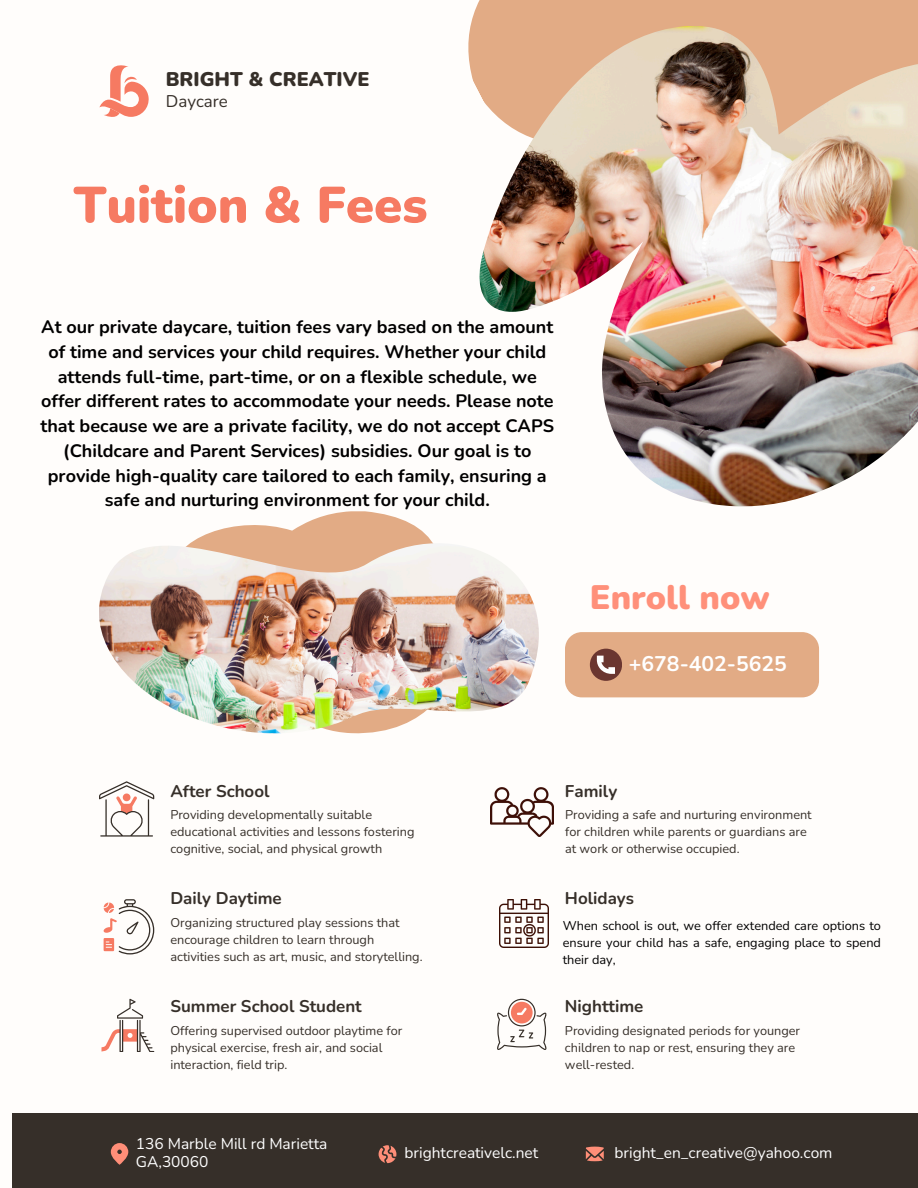
<style>
.page{position:relative;width:918px;height:1188px;background:#fffdfb}
.page>*{position:absolute;margin:0;border:0;box-sizing:border-box;transform-origin:0 0}
.t1{font:900 50.85px "Nunito";color:#f67a62}
.t2{font:900 33.9px "Nunito";color:#ff907a}
.t3{font:700 21.15px "Nunito";color:#fff}
.t4{font:900 19.8px "Nunito";color:#362f29}
.t5{font:700 18px/24.8px "Nunito";color:#000;text-align:center}
.t6{font:700 16.95px "Nunito";color:#362f29}
.t7{font:16.95px "Nunito";color:#362f29}
.t8{font:15.45px/18px "Nunito";color:#fff}
.t9{font:12.75px/17px "Nunito";color:#362f29}
.t10{font:12.75px/17px "Nunito";color:#000;text-align:justify}
</style>
<div class="page">
<svg style="left:99px;top:781px;width:55px;height:55px"></svg>
<svg style="left:103px;top:899px;width:51px;height:55px"></svg>
<svg style="left:101px;top:999px;width:53px;height:53px"></svg>
<svg style="left:497px;top:999px;width:50px;height:51px"></svg>
<div style="left:12px;top:1113px;width:906px;height:75px;background:#362f29"></div>
<svg style="left:586px;top:1147px;width:18px;height:14px"></svg>
<svg style="left:379px;top:1145px;width:17px;height:18px"></svg>
<svg style="left:111px;top:1143px;width:17px;height:21px"></svg>
<div style="left:468px;top:0;width:450px;height:94px;background:#e2ab85"></div>
<img style="left:480px;top:26px;width:438px;height:481px">
<svg style="left:99px;top:65px;width:50px;height:52px"></svg>
<svg style="left:190px;top:511px;width:243px;height:32px;fill:#e2ab85"></svg>
<img style="left:99px;top:543px;width:440px;height:190px">
<div style="left:565px;top:632px;width:254px;height:65px;background:#e2ab85;border-radius:17px"></div>
<div style="left:590px;top:649px;width:32px;height:32px;background:#6b3630;border-radius:50%"></div>
<svg style="left:597px;top:656px;width:18px;height:18px"></svg>
<img style="left:500px;top:899px;width:48px;height:49px">
<img style="left:491px;top:787px;width:63px;height:50px">
<p class="t4" style="left:166px;top:66px;width:205px">BRIGHT &amp; CREATIVE</p>
<p class="t7" style="left:166px;top:90px;width:64px">Daycare</p>
<h5 class="t1" style="left:74px;top:171px;width:355px">Tuition &amp; Fees</h5>
<h5 class="t5" style="left:41px;top:315px;width:515px">At our private daycare, tuition fees vary based on the amount of time and services your child requires. Whether your child attends full-time, part-time, or on a flexible schedule, we offer different rates to accommodate your needs. Please note that because we are a private facility, we do not accept CAPS (Childcare and Parent Services) subsidies. Our goal is to provide high-quality care tailored to each family, ensuring a safe and nurturing environment for your child.</h5>
<p class="t2" style="left:590px;top:574px;width:181px">Enroll now</p>
<p class="t3" style="left:629px;top:649px;width:159px">+678-402-5625</p>
<h4 class="t6" style="left:170px;top:779px;width:101px">After School</h4>
<p class="t6" style="left:565px;top:779px;width:54px">Family</p>
<h2 class="t9" style="left:170px;top:807px;width:246px">Providing developmentally suitable educational activities and lessons fostering cognitive, social, and physical growth</h2>
<h1 class="t9" style="left:565px;top:807px;width:248px">Providing a safe and nurturing environment for children while parents or guardians are at work or otherwise occupied.</h1>
<p class="t6" style="left:170px;top:887px;width:113px">Daily Daytime</p>
<p class="t6" style="left:565px;top:887px;width:71px">Holidays</p>
<h5 class="t9" style="left:170px;top:915px;width:254px">Organizing structured play sessions that encourage children to learn through activities such as art, music, and storytelling.</h5>
<p class="t10" style="left:563px;top:918px;width:320px">When school is out, we offer extended care options to ensure your child has a safe, engaging place to spend their day,</p>
<h5 class="t6" style="left:170px;top:995px;width:193px">Summer School Student</h5>
<h5 class="t6" style="left:565px;top:995px;width:80px">Nighttime</h5>
<p class="t9" style="left:170px;top:1023px;width:233px">Offering supervised outdoor playtime for physical exercise, fresh air, and social interaction, field trip.</p>
<p class="t9" style="left:565px;top:1023px;width:237px">Providing designated periods for younger children to nap or rest, ensuring they are well-rested.</p>
<h5 class="t8" style="left:136px;top:1135px;width:193px">136 Marble Mill rd Marietta<br>GA,30060</h5>
<p class="t8" style="left:404px;top:1144px;width:135px">brightcreativelc.net</p>
<p class="t8" style="left:615px;top:1144px;width:220px">bright_en_creative@yahoo.com</p>
</div>
